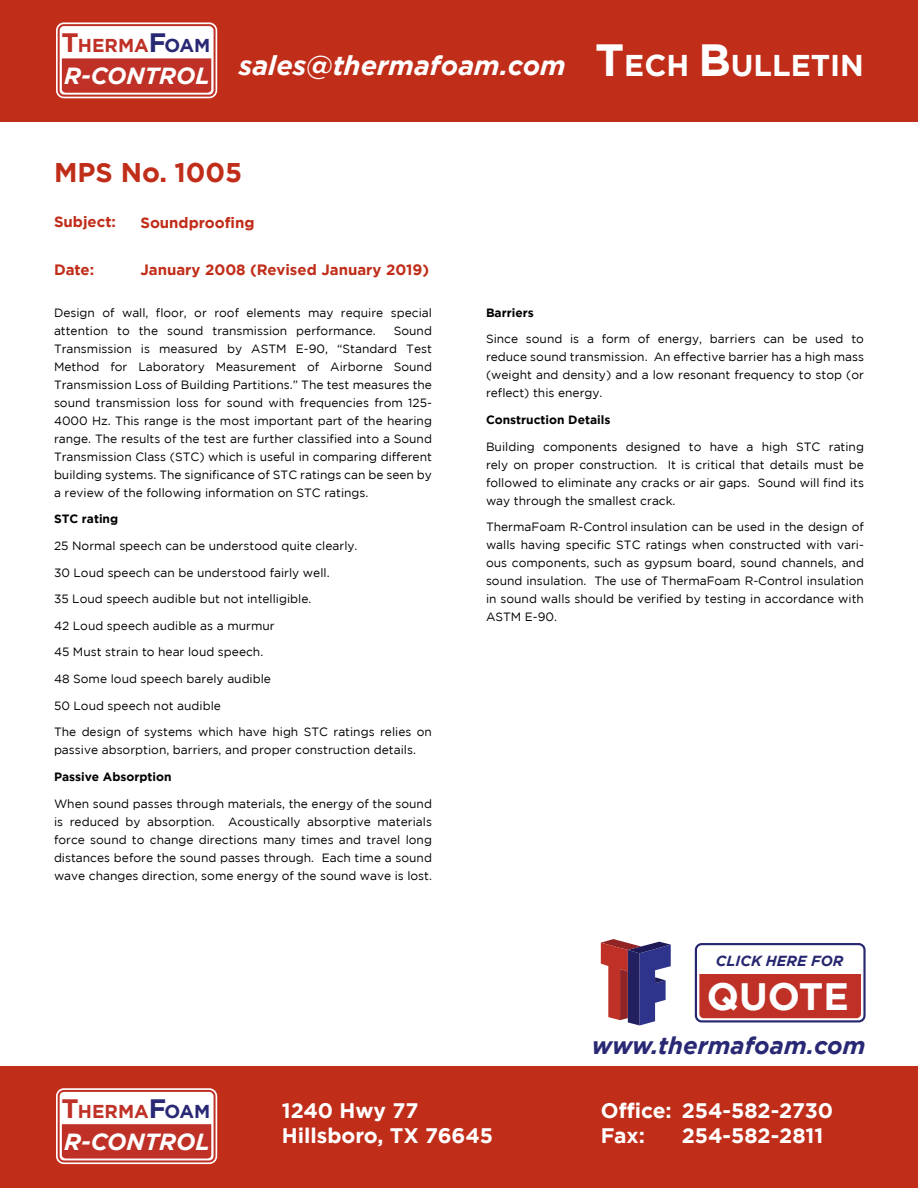
<style>
.page{position:relative;width:918px;height:1188px;background:#fff}
.page>*{position:absolute;margin:0;border:0;box-sizing:border-box;transform-origin:0 0}
.t1{font:700 38.1px "Gotham";color:#fff}
.t2{font:700 30px "Gotham";color:#fff}
.t3{font:italic 700 27px "Gotham";color:#fff}
.Body_Copy{font:700 27px "Gotham";color:#c02d19}
.Body_Subhead{font:italic 700 24px "Gotham";color:#292875}
.t4{font:italic 700 23.25px "Gotham";color:#fff}
.t5{font:700 21px/25.2px "Gotham";color:#fff}
.t6{font:700 18.6px "Gotham";color:#bf3126}
.Technical_Bulletin_H{font:700 15px "Gotham";color:#c02d19}
.Body_Copy_Justified{font:700 15px "Gotham";color:#c02d19}
.t7{font:italic 700 14.55px "Gotham";color:#262770}
.Technical_Bulletin_B{font:12px/18px "Gotham";color:#000;text-align:justify}
.Technical_Bulletin_H-2{font:700 12px "Gotham";color:#000}
.s1{font-size:26.55px}
.s2{font-size:26.55px;color:#292875}
.s3{color:#292875}
.s4{font-size:45px}
</style>
<div class="page">
<div style="left:0;top:0;width:918px;height:122px;background:#c02d19"></div>
<div style="left:56px;top:22px;width:161px;height:76px;border:5px solid #fff;border-radius:5px"></div>
<div style="left:59px;top:25px;width:156px;height:71px;background:#fff;border-radius:5px"></div>
<div style="left:58px;top:24px;width:158px;height:73px;border:2px solid #bf3126;border-radius:5px"></div>
<div style="left:62px;top:58px;width:149px;height:35px;background:#bf3126"></div>
<div style="left:0;top:1066px;width:918px;height:122px;background:#c02d19"></div>
<div style="left:56px;top:1088px;width:161px;height:76px;border:5px solid #fff;border-radius:5px"></div>
<div style="left:59px;top:1091px;width:156px;height:70px;background:#fff;border-radius:5px"></div>
<div style="left:58px;top:1090px;width:158px;height:72px;border:2px solid #bf3126;border-radius:5px"></div>
<div style="left:62px;top:1124px;width:149px;height:35px;background:#bf3126"></div>
<svg style="left:694px;top:943px;width:172px;height:80px"></svg>
<svg style="left:601px;top:939px;width:70px;height:86px"></svg>
<p class="t6" style="left:61px;top:35px;width:150px"><span class="s1">T</span>HERMA<span class="s2">F</span><span class="s3">OAM</span></p>
<p class="t4" style="left:64px;top:62px;width:147px">R-CONTROL</p>
<p class="t3" style="left:239px;top:50px;width:329px">sales@thermafoam.com</p>
<p class="t2" style="left:595px;top:48px;width:270px"><span class="s4">T</span>ECH <span class="s4">B</span>ULLETIN</p>
<p class="Body_Copy" style="left:54px;top:157px;width:190px">MPS No. 1005</p>
<p class="Body_Copy_Justified" style="left:54px;top:213px;width:64px">Subject:</p>
<p class="Body_Copy_Justified" style="left:54px;top:261px;width:42px">Date:</p>
<p class="Technical_Bulletin_H" style="left:140px;top:214px;width:116px">Soundproofing</p>
<p class="Technical_Bulletin_H" style="left:140px;top:261px;width:290px">January 2008 (Revised January 2019)</p>
<p class="Technical_Bulletin_B" style="left:54px;top:303px;width:380px">Design of wall, floor, or roof elements may require special attention to the sound transmission performance.</p>
<p class="Technical_Bulletin_B" style="left:54px;top:321px;width:380px;text-indent:340px">Sound Transmission is measured by ASTM E-90, “Standard Test Method for Laboratory Measurement of Airborne Sound Transmission Loss of Building Partitions.” The test measures the sound transmission loss for sound with frequencies from 125- 4000 Hz. This range is the most important part of the hearing range. The results of the test are further classified into a Sound Transmission Class (STC) which is useful in comparing different building systems. The significance of STC ratings can be seen by a review of the following information on STC ratings.</p>
<p class="Technical_Bulletin_H-2" style="left:54px;top:512px;width:66px">STC rating</p>
<p class="Technical_Bulletin_B" style="left:54px;top:536px;width:305px">25 Normal speech can be understood quite clearly.</p>
<p class="Technical_Bulletin_B" style="left:54px;top:563px;width:277px">30 Loud speech can be understood fairly well.</p>
<p class="Technical_Bulletin_B" style="left:54px;top:590px;width:259px">35 Loud speech audible but not intelligible.</p>
<p class="Technical_Bulletin_B" style="left:54px;top:616px;width:222px">42 Loud speech audible as a murmur</p>
<p class="Technical_Bulletin_B" style="left:54px;top:643px;width:211px">45 Must strain to hear loud speech.</p>
<p class="Technical_Bulletin_B" style="left:54px;top:670px;width:219px">48 Some loud speech barely audible</p>
<p class="Technical_Bulletin_B" style="left:54px;top:696px;width:168px">50 Loud speech not audible</p>
<p class="Technical_Bulletin_B" style="left:54px;top:723px;width:379px">The design of systems which have high STC ratings relies on passive absorption, barriers, and proper construction details.</p>
<p class="Technical_Bulletin_H-2" style="left:54px;top:770px;width:119px">Passive Absorption</p>
<p class="Technical_Bulletin_B" style="left:54px;top:794px;width:380px">When sound passes through materials, the energy of the sound is reduced by absorption. Acoustically absorptive materials force sound to change directions many times and travel long distances before the sound passes through. Each time a sound wave changes direction, some energy of the sound wave is lost.</p>
<p class="Technical_Bulletin_H-2" style="left:486px;top:305px;width:49px">Barriers</p>
<p class="Technical_Bulletin_B" style="left:486px;top:330px;width:380px">Since sound is a form of energy, barriers can be used to reduce sound transmission. An effective barrier has a high mass (weight and density) and a low resonant frequency to stop (or reflect) this energy.</p>
<p class="Technical_Bulletin_H-2" style="left:486px;top:413px;width:126px">Construction Details</p>
<p class="Technical_Bulletin_B" style="left:486px;top:437px;width:380px">Building components designed to have a high STC rating rely on proper construction. It is critical that details must be followed to eliminate any cracks or air gaps. Sound will find its way through the smallest crack.</p>
<p class="Technical_Bulletin_B" style="left:486px;top:518px;width:380px">ThermaFoam R-Control insulation can be used in the design of walls having specific STC ratings when constructed with vari&shy;ous components, such as gypsum board, sound channels, and sound insulation. The use of ThermaFoam R-Control insulation in sound walls should be verified by testing in accordance with ASTM E-90.</p>
<p class="t7" style="left:716px;top:953px;width:129px">CLICK HERE FOR</p>
<p class="t1" style="left:707px;top:974px;width:144px">QUOTE</p>
<p class="Body_Subhead" style="left:592px;top:1031px;width:275px">www.thermafoam.com</p>
<p class="t6" style="left:61px;top:1101px;width:150px"><span class="s1">T</span>HERMA<span class="s2">F</span><span class="s3">OAM</span></p>
<p class="t4" style="left:64px;top:1128px;width:147px">R-CONTROL</p>
<p class="t5" style="left:282px;top:1097px;width:213px">1240 Hwy 77<br>Hillsboro, TX 76645</p>
<p class="t5" style="left:601px;top:1097px;width:234px">Office: 254-582-2730<br>Fax:</p>
<p class="t5" style="left:682px;top:1123px;width:143px">254-582-2811</p>
</div>
